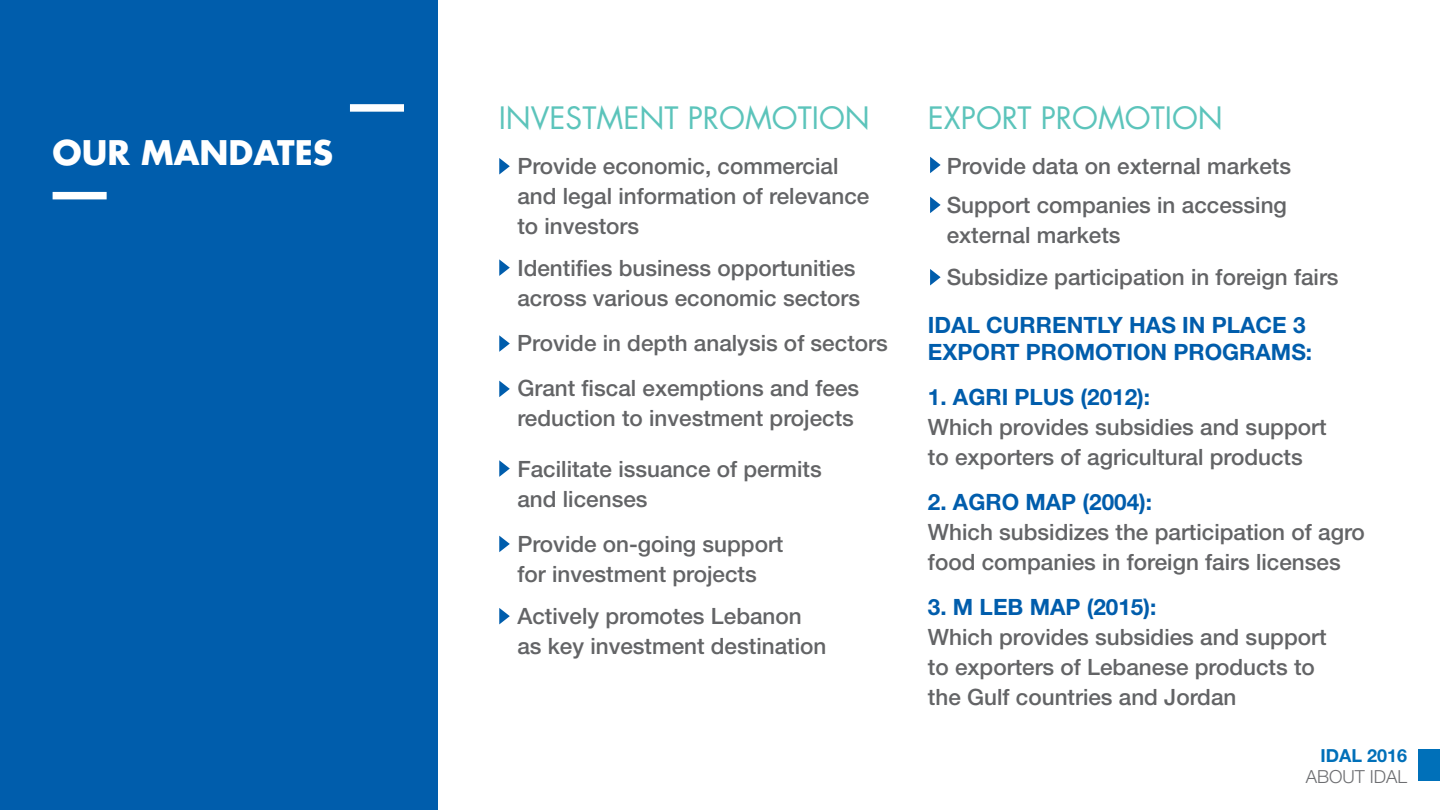
<style>
.page{position:relative;width:1440px;height:810px;background:#fff}
.page>*{position:absolute;margin:0;border:0;box-sizing:border-box;transform-origin:0 0}
.t1{font:700 33px "Futura Std";color:#fff}
.t2{font:30px "Futura Std";color:#5cc4bb}
.t3{font:500 22.5px/30px "Helvetica Neue LT Std";color:#636466}
.t4{font:700 22.5px/27px "Helvetica Neue LT Std";color:#005dac}
.t5{font:300 18px "Helvetica Neue LT Std";color:#6d6e71}
.t6{font:700 18px "Helvetica Neue LT Std";color:#0070b9}
</style>
<div class="page">
<div style="left:0;top:0;width:438px;height:810px;background:#005dac"></div>
<div style="left:350px;top:104px;width:54px;height:8px;background:#fff"></div>
<div style="left:53px;top:192px;width:54px;height:7px;background:#fff"></div>
<div style="left:1418px;top:749px;width:22px;height:32px;background:#0070b9"></div>
<svg style="left:499px;top:158px;width:11px;height:17px"></svg>
<svg style="left:499px;top:259px;width:11px;height:17px"></svg>
<svg style="left:499px;top:335px;width:11px;height:17px"></svg>
<svg style="left:499px;top:381px;width:11px;height:16px"></svg>
<svg style="left:499px;top:460px;width:11px;height:17px"></svg>
<svg style="left:499px;top:536px;width:11px;height:16px"></svg>
<svg style="left:499px;top:608px;width:11px;height:16px"></svg>
<svg style="left:930px;top:157px;width:10px;height:16px"></svg>
<svg style="left:930px;top:197px;width:10px;height:16px"></svg>
<svg style="left:930px;top:269px;width:10px;height:16px"></svg>
<h1 class="t1" style="left:53px;top:131px;width:282px">OUR MANDATES</h1>
<h2 class="t2" style="left:499px;top:99px;width:373px">INVESTMENT PROMOTION</h2>
<p class="t3" style="left:517px;top:151px;width:353px">Provide economic, commercial and legal information of relevance to investors</p>
<p class="t3" style="left:517px;top:253px;width:344px">Identifies business opportunities across various economic sectors</p>
<p class="t3" style="left:517px;top:320px;width:372px;line-height:45px">Provide in depth analysis of sectors<br>Grant fiscal exemptions and fees</p>
<p class="t3" style="left:517px;top:403px;width:338px">reduction to investment projects</p>
<p class="t3" style="left:517px;top:454px;width:306px">Facilitate issuance of permits and licenses</p>
<p class="t3" style="left:517px;top:529px;width:267px">Provide on-going support for investment projects</p>
<p class="t3" style="left:517px;top:601px;width:310px">Actively promotes Lebanon as key investment destination</p>
<h2 class="t2" style="left:928px;top:99px;width:296px">EXPORT PROMOTION</h2>
<p class="t3" style="left:947px;top:146px;width:346px;line-height:39px">Provide data on external markets<br>Support companies in accessing</p>
<p class="t3" style="left:947px;top:214px;width:393px;line-height:42px">external markets<br>Subsidize participation in foreign fairs</p>
<p class="t4" style="left:928px;top:311px;width:386px">IDAL CURRENTLY HAS IN PLACE 3<br>EXPORT PROMOTION PROGRAMS:</p>
<p class="t4" style="left:928px;top:383px;width:224px">1. AGRI PLUS )2012 :(</p>
<p class="t3" style="left:928px;top:412px;width:400px">Which provides subsidies and support to exporters of agricultural products</p>
<p class="t4" style="left:928px;top:488px;width:226px">2. AGRO MAP )2004 :(</p>
<p class="t3" style="left:928px;top:517px;width:438px">Which subsidizes the participation of agro food companies in foreign fairs licenses</p>
<p class="t4" style="left:928px;top:593px;width:230px">3. M LEB MAP )2015 :(</p>
<p class="t3" style="left:928px;top:622px;width:400px">Which provides subsidies and support to exporters of Lebanese products to the Gulf countries and Jordan</p>
<p class="t6" style="left:1320px;top:745px;width:88px">IDAL 2016</p>
<p class="t5" style="left:1306px;top:766px;width:103px">ABOUT IDAL</p>
</div>
